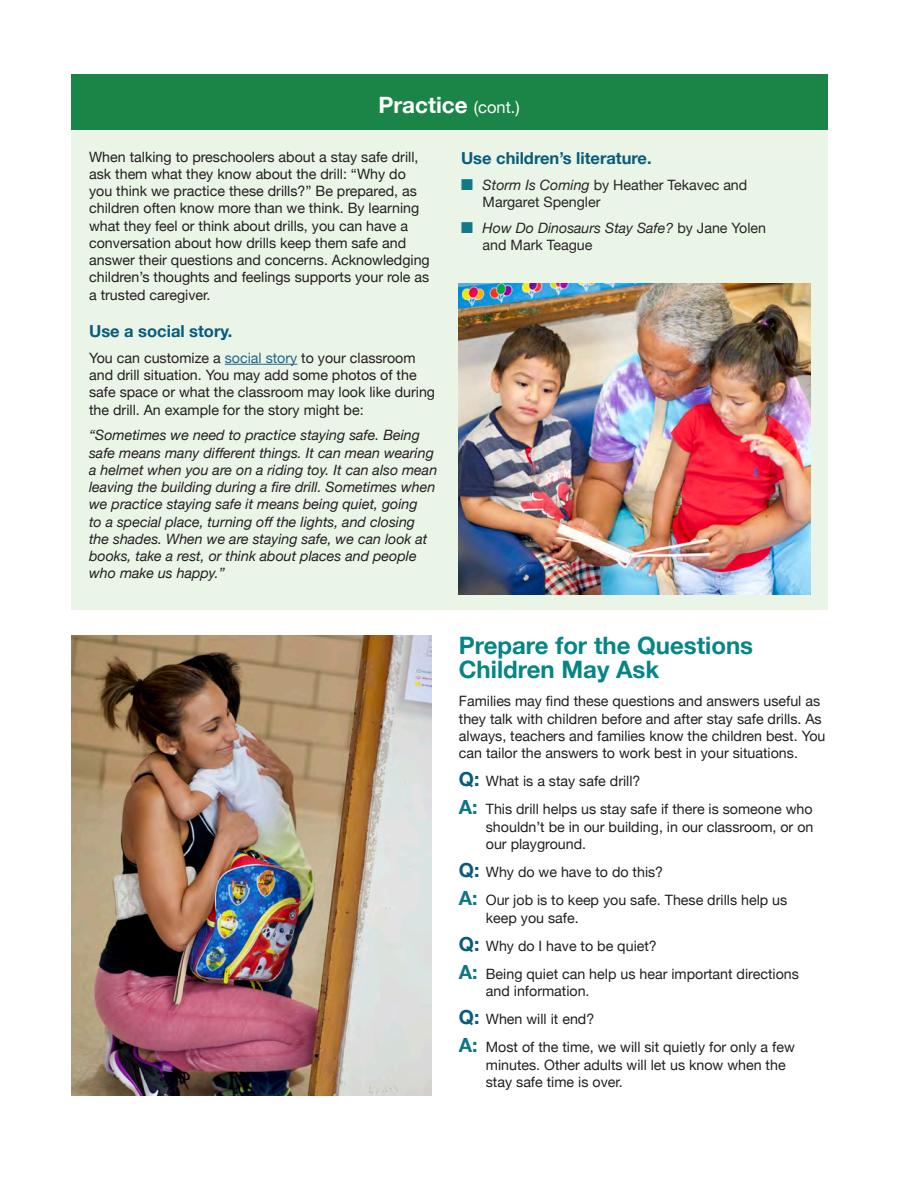
<style>
.page{position:relative;width:918px;height:1188px;background:#fff}
.page>*{position:absolute;margin:0;border:0;box-sizing:border-box;transform-origin:0 0}
.t1{font:700 24px/24px "Helvetica Neue";color:#058585}
.t2{font:700 22.5px "Helvetica Neue";color:#fff}
.t3{font:700 16.5px "Helvetica Neue";color:#075b7c}
.t4{font:14.25px/17.2px "Helvetica Neue";color:#231f20}
.t5{font:italic 14.25px/17.2px "Helvetica Neue";color:#231f20}
.t6{font:14.25px/17.2px "Helvetica Neue";color:#282526}
.s1{font-weight:400;font-size:16.5px}
.s2{color:#21668e}
.s3{color:#137888}
.s4{font-style:italic}
.s5{font-weight:700;font-size:19.5px;color:#075b7c}
.s6{font-weight:700;font-size:19.5px;color:#0e7586}
</style>
<div class="page">
<div style="left:71px;top:130px;width:756px;height:479px;background:#eaf4e7"></div>
<hr style="left:225px;top:364px;width:72px;height:1px;background:#21668e">
<div style="left:71px;top:74px;width:756px;height:56px;background:#1b8548"></div>
<img style="left:459px;top:284px;width:352px;height:310px">
<img style="left:71px;top:636px;width:361px;height:460px">
<h2 class="t2" style="left:379px;top:87px;width:143px">Practice <span class="s1">(cont.)</span></h2>
<p class="t4" style="left:89px;top:149px;width:342px">When talking to preschoolers about a stay safe drill, ask them what they know about the drill: “Why do you think we practice these drills?” Be prepared, as children often know more than we think. By learning what they feel or think about drills, you can have a conversation about how drills keep them safe and answer their questions and concerns. Acknowledging children’s thoughts and feelings supports your role as a trusted caregiver.</p>
<h4 class="t3" style="left:89px;top:318px;width:145px">Use a social story.</h4>
<p class="t4" style="left:89px;top:350px;width:348px">You can customize a <span class="s2">social story</span> to your classroom and drill situation. You may add some photos of the safe space or what the classroom may look like during the drill. An example for the story might be:</p>
<p class="t5" style="left:89px;top:428px;width:350px">“Sometimes we need to practice staying safe. Being safe means many different things. It can mean wearing a helmet when you are on a riding toy. It can also mean leaving the building during a fire drill. Sometimes when we practice staying safe it means being quiet, going<br>to a special place, turning off the lights, and closing the shades. When we are staying safe, we can look at books, take a rest, or think about places and people who make us happy.”</p>
<h4 class="t3" style="left:461px;top:145px;width:192px">Use children’s literature.</h4>
<p class="t6" style="left:483px;top:177px;width:266px;text-indent:-22px"><span class="s3">■</span> <span class="s4">Storm Is Coming</span> by Heather Tekavec and<br>Margaret Spengler</p>
<p class="t6" style="left:483px;top:220px;width:285px;text-indent:-22px"><span class="s3">■</span> <span class="s4">How Do Dinosaurs Stay Safe?</span> by Jane Yolen and Mark Teague</p>
<h2 class="t1" style="left:459px;top:634px;width:296px">Prepare for the Questions<br>Children May Ask</h2>
<p class="t4" style="left:459px;top:694px;width:368px">Families may find these questions and answers useful as they talk with children before and after stay safe drills. As always, teachers and families know the children best. You can tailor the answers to work best in your situations.</p>
<p class="t4" style="left:459px;top:773px;width:183px"><span class="s5">Q:</span> What is a stay safe drill?</p>
<p class="t4" style="left:486px;top:802px;width:329px;text-align:justify;text-indent:-27px"><span class="s6">A:</span> This drill helps us stay safe if there is someone who shouldn’t be in our building, in our classroom, or on our playground.</p>
<p class="t4" style="left:459px;top:864px;width:206px"><span class="s5">Q:</span> Why do we have to do this?</p>
<p class="t4" style="left:486px;top:892px;width:303px;text-indent:-27px"><span class="s6">A:</span> Our job is to keep you safe. These drills help us keep you safe.</p>
<p class="t4" style="left:459px;top:938px;width:200px"><span class="s5">Q:</span> Why do I have to be quiet?</p>
<p class="t4" style="left:486px;top:966px;width:315px;text-indent:-27px"><span class="s6">A:</span> Being quiet can help us hear important directions and information.</p>
<p class="t4" style="left:459px;top:1011px;width:137px"><span class="s5">Q:</span> When will it end?</p>
<p class="t4" style="left:486px;top:1039px;width:311px;text-indent:-27px"><span class="s6">A:</span> Most of the time, we will sit quietly for only a few minutes. Other adults will let us know when the stay safe time is over.</p>
</div>
